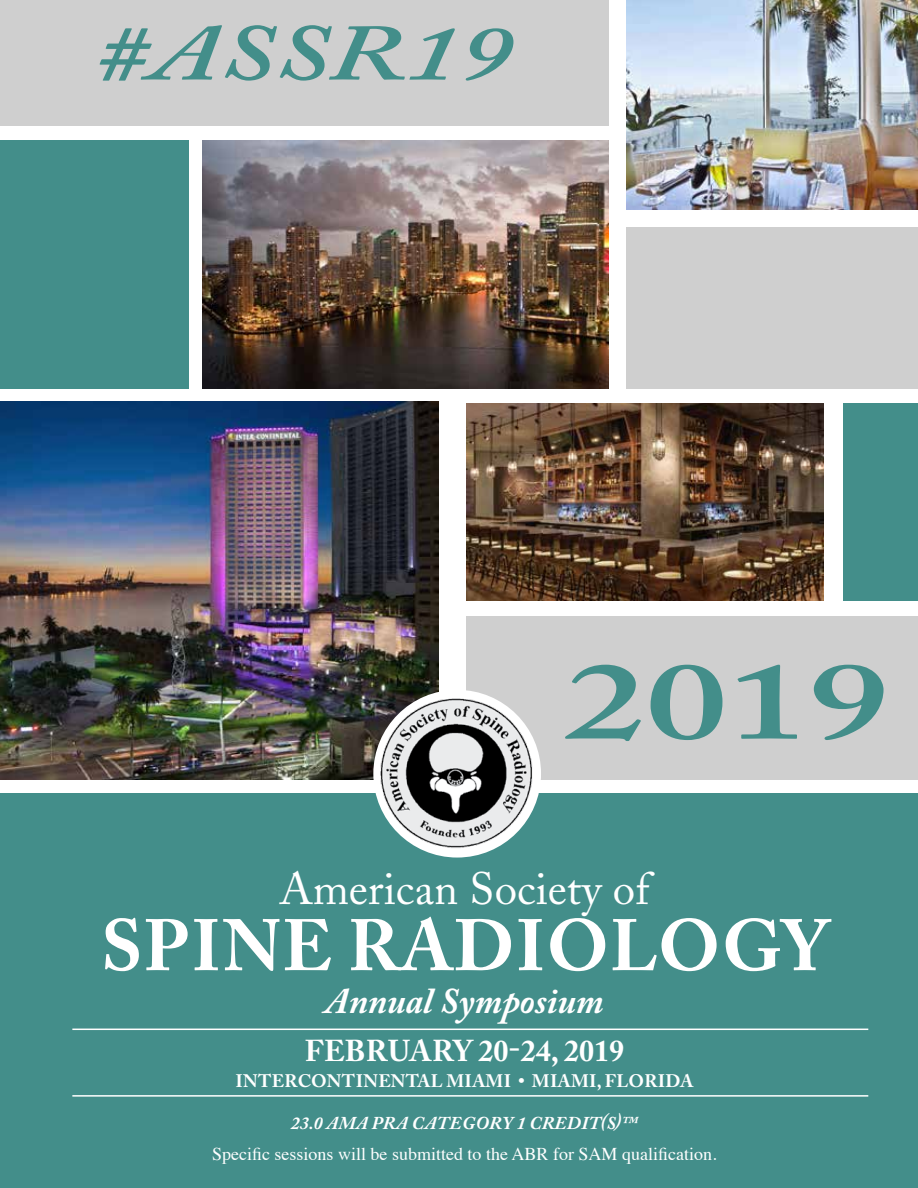
<style>
.page{position:relative;width:918px;height:1188px;background:#fff}
.page>*{position:absolute;margin:0;border:0;box-sizing:border-box;transform-origin:0 0}
.t1{font:600 108px "Adobe Caslon";color:#438e8a;scale:1.5 1}
.t2{font:italic 600 79.2px "Adobe Caslon";color:#438e8a;scale:1.36 1}
.t3{font:700 72px "Adobe Caslon Pro";letter-spacing:.015em;color:#fff}
.t4{font:45px "Adobe Caslon";color:#fff}
.t5{font:italic 700 36px "Adobe Caslon Pro";color:#fff}
.t6{font:700 30px "Adobe Caslon Pro";color:#fff}
.t7{font:18px "Times";color:#fff}
.t8{font:700 18px "Adobe Caslon Pro";letter-spacing:.015em;color:#fff}
.t9{font:italic 700 18px "Adobe Caslon Pro";letter-spacing:.015em;color:#fff}
</style>
<div class="page">
<div style="left:0;top:794px;width:918px;height:394px;background:#438e8a"></div>
<hr style="left:72px;top:1029px;width:796px;height:1px;background:#fff">
<hr style="left:72px;top:1095px;width:796px;height:2px;background:#fff">
<div style="left:0;top:0;width:608px;height:126px;background:#cfcfcf"></div>
<div style="left:0;top:140px;width:189px;height:249px;background:#438e8a"></div>
<div style="left:626px;top:228px;width:292px;height:161px;background:#cfcfcf"></div>
<div style="left:466px;top:616px;width:452px;height:163px;background:#cfcfcf"></div>
<div style="left:843px;top:403px;width:75px;height:197px;background:#438e8a"></div>
<img style="left:626px;top:0;width:292px;height:210px">
<img style="left:202px;top:140px;width:406px;height:249px">
<img style="left:466px;top:403px;width:357px;height:197px">
<img style="left:0;top:401px;width:438px;height:378px">
<div style="left:373px;top:690px;width:168px;height:168px;background:#fff;border-radius:50%"></div>
<img style="left:376px;top:696px;width:158px;height:155px">
<h2 class="t2" style="left:95px;top:9px;width:309px">#ASSR19</h2>
<h1 class="t1" style="left:565px;top:637px;width:217px">2019</h1>
<h3 class="t4" style="left:279px;top:862px;width:371px">American Society of</h3>
<h3 class="t3" style="left:101px;top:903px;width:728px">SPINE RADIOLOGY</h3>
<h3 class="t5" style="left:325px;top:980px;width:280px">Annual Symposium</h3>
<h3 class="t6" style="left:305px;top:1033px;width:321px">FEBRUARY 20-24, 2019</h3>
<p class="t8" style="left:235px;top:1070px;width:460px">INTERCONTINENTAL MIAMI • MIAMI , FLORIDA</p>
<p class="t9" style="left:291px;top:1112px;width:348px">23.0 AMA PRA Ca tegor y 1 Credit(s)™</p>
<p class="t7" style="left:212px;top:1137px;width:506px">Specific sessions will be submitted to the ABR for SAM qualification.</p>
</div>
